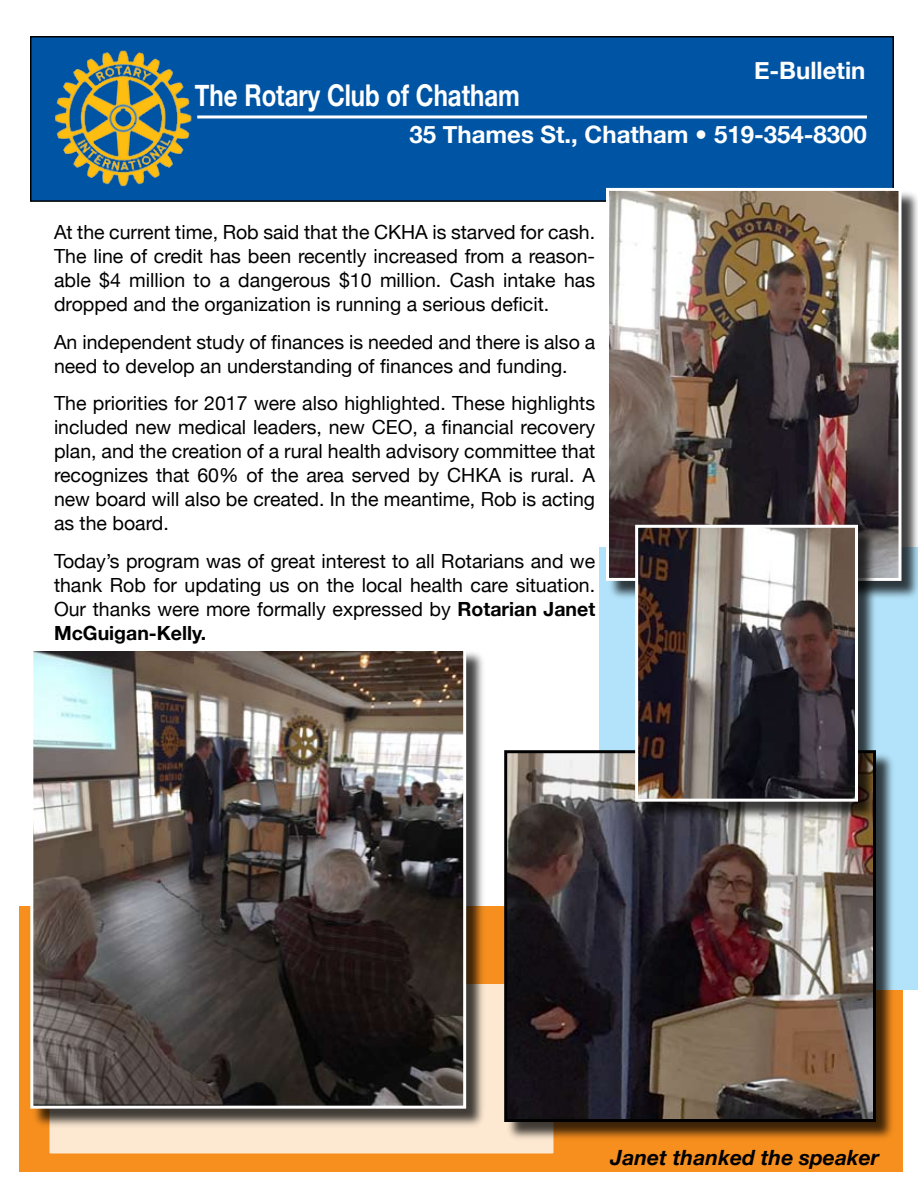
<style>
.page{position:relative;width:918px;height:1188px;background:#fff}
.page>*{position:absolute;margin:0;border:0;box-sizing:border-box;transform-origin:0 0}
.t1{font:700 30px "Helvetica Neue";color:#fff;scale:.8 1}
.t2{font:700 24px "Helvetica Neue";color:#fff}
.t3{font:italic 700 21px "Helvetica Neue";color:#000}
.t4{font:19.5px/24px "Helvetica Neue";color:#000;text-align:justify}
.s1{font-weight:700}
</style>
<div class="page">
<div style="left:19px;top:906px;width:884px;height:266px;background:#f78f1e"></div>
<div style="left:31px;top:37px;width:862px;height:164px;background:#0054a4"></div>
<div style="left:30px;top:36px;width:864px;height:166px;border:2px solid #000"></div>
<img style="left:55px;top:50px;width:137px;height:137px">
<hr style="left:197px;top:115px;width:670px;height:3px;background:#fff">
<div style="left:48px;top:982px;width:507px;height:173px;background:#fde9d2"></div>
<div style="left:46px;top:981px;width:510px;height:175px;border:3px solid #f78f1e"></div>
<div style="left:600px;top:547px;width:318px;height:442px;background:#b3e3fa"></div>
<div style="left:608px;top:189px;width:310px;height:412px;background:#000;opacity:.75"></div>
<img style="left:610px;top:192px;width:288px;height:385px">
<div style="left:606px;top:188px;width:296px;height:393px;border:3px solid #fff"></div>
<div style="left:506px;top:752px;width:391px;height:391px;background:#000;opacity:.75"></div>
<img style="left:508px;top:754px;width:364px;height:364px">
<div style="left:504px;top:750px;width:372px;height:372px;border:3px solid #000"></div>
<div style="left:32px;top:650px;width:453px;height:479px;background:#000;opacity:.75"></div>
<img style="left:34px;top:652px;width:428px;height:453px">
<div style="left:30px;top:648px;width:436px;height:461px;border:3px solid #fff"></div>
<div style="left:637px;top:526px;width:242px;height:296px;background:#000;opacity:.75"></div>
<img style="left:639px;top:529px;width:215px;height:269px">
<div style="left:635px;top:525px;width:223px;height:277px;border:3px solid #fff"></div>
<p class="t2" style="left:754px;top:55px;width:113px">E-Bulletin</p>
<h1 class="t1" style="left:195px;top:77px;width:408px">The Rotary Club of Chatham</h1>
<p class="t2" style="left:410px;top:120px;width:459px">35 Thames St., Chatham • 519-354-8300</p>
<p class="t4" style="left:54px;top:220px;width:543px">At the current time, Rob said that the CKHA is starved for cash.<br>The line of credit has been recently increased from a reason&shy;able $4 million to a dangerous $10 million. Cash intake has dropped and the organization is running a serious deficit.</p>
<p class="t4" style="left:54px;top:330px;width:543px">An independent study of finances is needed and there is also a need to develop an understanding of finances and funding.</p>
<p class="t4" style="left:54px;top:391px;width:543px">The priorities for 2017 were also highlighted. These highlights included new medical leaders, new CEO, a financial recovery plan, and the creation of a rural health advisory committee that recognizes that 60% of the area served by CHKA is rural. A new board will also be created. In the meantime, Rob is acting as the board.</p>
<p class="t4" style="left:54px;top:549px;width:543px">Today’s program was of great interest to all Rotarians and we thank Rob for updating us on the local health care situation.<br>Our thanks were more formally expressed by <span class="s1">Rotarian Janet McGuigan-Kelly.</span></p>
<p class="t3" style="left:611px;top:1144px;width:270px">Janet thanked the speaker</p>
</div>
